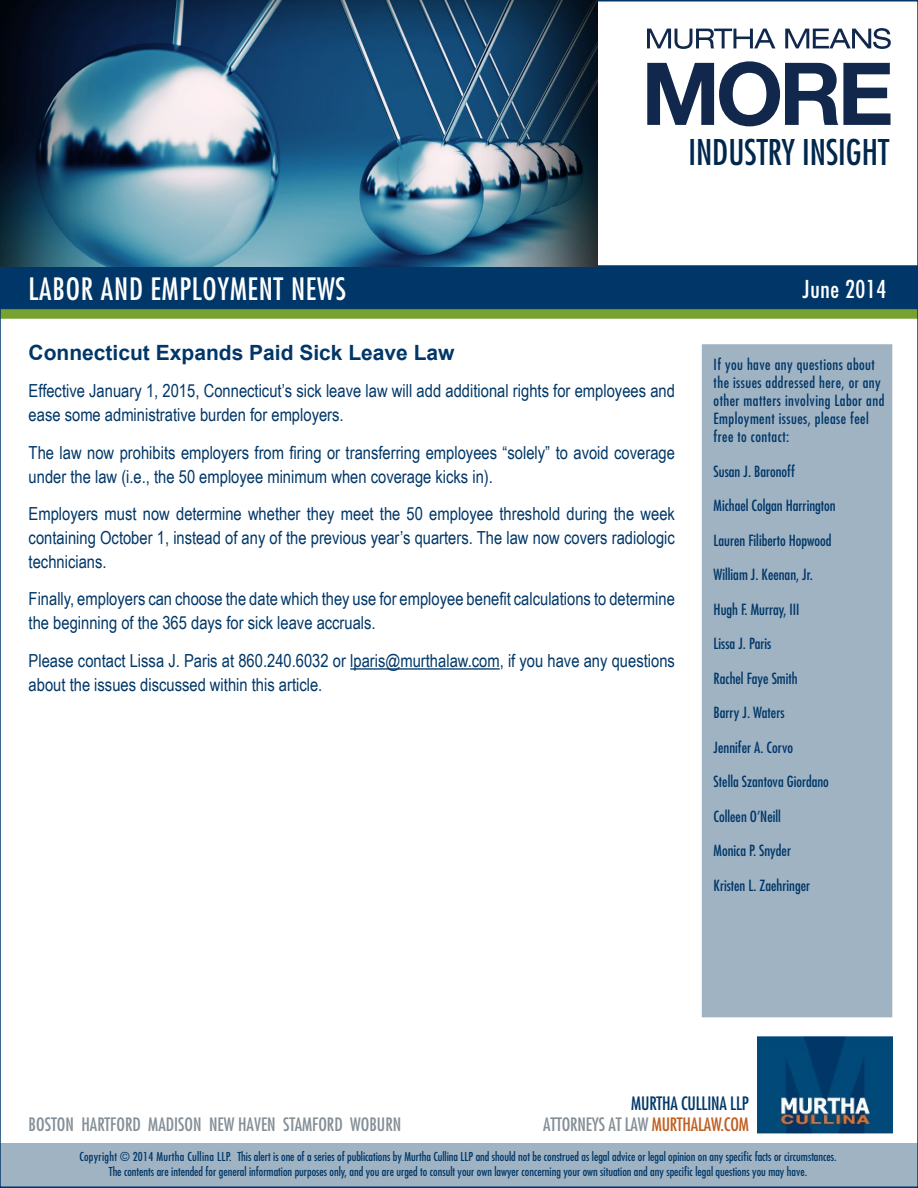
<style>
.page{position:relative;width:918px;height:1188px;background:#fff}
.page>*{position:absolute;margin:0;border:0;box-sizing:border-box;transform-origin:0 0}
.t1{font:500 condensed 34.5px "Futura LTCE";color:#00274d}
.t2{font:500 condensed 30px "Futura LTCE";letter-spacing:.025em;color:#fff}
.t3{font:500 condensed 24px "Futura LTCE";letter-spacing:.025em;color:#fff}
.t4{font:700 21px "Arial";color:#003768}
.t5{font:18px/24px "Arial Narrow";color:#003768}
.t6{font:500 condensed 18px "Futura LTCE";color:#838e96}
.t7{font:500 condensed 18px "Futura LTCE";letter-spacing:-.01em;color:#003768}
.t8{font:500 condensed 15px "Futura LTCE";color:#003768}
.t9{font:500 condensed 15px/18px "Futura LTCE";letter-spacing:.03em;color:#003768}
.t10{font:500 condensed 12px/14.4px "Futura LTCE";color:#003768;text-align:center}
.s1{color:#c15e20}
</style>
<div class="page">
<div style="left:0;top:1143px;width:918px;height:45px;background:#a0b3c3"></div>
<div style="left:702px;top:344px;width:190px;height:673px;background:#a0b3c3"></div>
<div style="left:3px;top:265px;width:912px;height:45px;background:#003768"></div>
<img style="left:757px;top:1036px;width:135px;height:98px">
<div style="left:0;top:310px;width:918px;height:9px;background:#78a22f"></div>
<svg style="left:647px;top:61px;width:244px;height:65px"></svg>
<svg style="left:647px;top:28px;width:244px;height:21px"></svg>
<img style="left:0;top:0;width:597px;height:267px">
<hr style="left:350px;top:668px;width:150px;height:2px;background:#003768">
<h1 class="t1" style="left:688px;top:132px;width:202px">INDUSTRY INSIGHT</h1>
<h2 class="t2" style="left:29px;top:271px;width:319px">LABOR AND EMPLOYMENT NEWS</h2>
<p class="t4" style="left:29px;top:338px;width:427px">Connecticut Expands Paid Sick Leave Law</p>
<p class="t5" style="left:29px;top:378px;width:648px">Effective January 1, 2015, Connecticut’s sick leave law will add additional rights for employees and ease some administrative burden for employers.</p>
<p class="t5" style="left:29px;top:440px;width:648px">The law now prohibits employers from firing or transferring employees “solely” to avoid coverage under the law (i.e., the 50 employee minimum when coverage kicks in).</p>
<p class="t5" style="left:29px;top:501px;width:648px;text-align:justify">Employers must now determine whether they meet the 50 employee threshold during the week containing October 1, instead of any of the previous year’s quarters. The law now covers radiologic technicians.</p>
<p class="t5" style="left:29px;top:586px;width:648px">Finally, employers can choose the date which they use for employee benefit calculations to determine the beginning of the 365 days for sick leave accruals.</p>
<p class="t5" style="left:29px;top:648px;width:648px">Please contact Lissa J. Paris at 860.240.6032 or lparis@murthalaw.com, if you have any questions about the issues discussed within this article.</p>
<h3 class="t3" style="left:803px;top:274px;width:85px">June 2014</h3>
<p class="t9" style="left:714px;top:356px;width:172px">If you have any questions about the issues addressed here, or any other matters involving Labor and<br>Employment issues, please feel free to contact:</p>
<p class="t8" style="left:714px;top:462px;width:83px">Susan J. Baronoff</p>
<p class="t8" style="left:714px;top:497px;width:124px">Michael Colgan Harrington</p>
<p class="t8" style="left:714px;top:531px;width:119px">Lauren Filiberto Hopwood</p>
<p class="t8" style="left:714px;top:566px;width:101px">William J. Keenan, Jr.</p>
<p class="t8" style="left:714px;top:600px;width:87px">Hugh F. Murray, III</p>
<p class="t8" style="left:714px;top:635px;width:59px">Lissa J. Paris</p>
<p class="t8" style="left:714px;top:669px;width:86px">Rachel Faye Smith</p>
<p class="t8" style="left:714px;top:704px;width:72px">Barry J. Waters</p>
<p class="t8" style="left:714px;top:738px;width:81px">Jennifer A. Corvo</p>
<p class="t8" style="left:714px;top:773px;width:117px">Stella Szantova Giordano</p>
<p class="t8" style="left:714px;top:807px;width:69px">Colleen O’Neill</p>
<p class="t8" style="left:714px;top:842px;width:79px">Monica P. Snyder</p>
<p class="t8" style="left:714px;top:876px;width:98px">Kristen L. Zaehringer</p>
<p class="t7" style="left:631px;top:1092px;width:119px">MURTHA CULLINA LLP</p>
<p class="t6" style="left:29px;top:1113px;width:374px">BOSTON HARTFORD MADISON NEW HAVEN STAMFORD WOBURN</p>
<p class="t6" style="left:543px;top:1113px;width:207px">ATTORNEYS AT LAW <span class="s1">MURTHALAW.COM</span></p>
<p class="t10" style="left:79px;top:1150px;width:759px">Copyright © 2014 Murtha Cullina LLP. This alert is one of a series of publications by Murtha Cullina LLP and should not be construed as legal advice or legal opinion on any specific facts or circumstances.<br>The contents are intended for general information purposes only, and you are urged to consult your own lawyer concerning your own situation and any specific legal questions you may have.</p>
</div>
